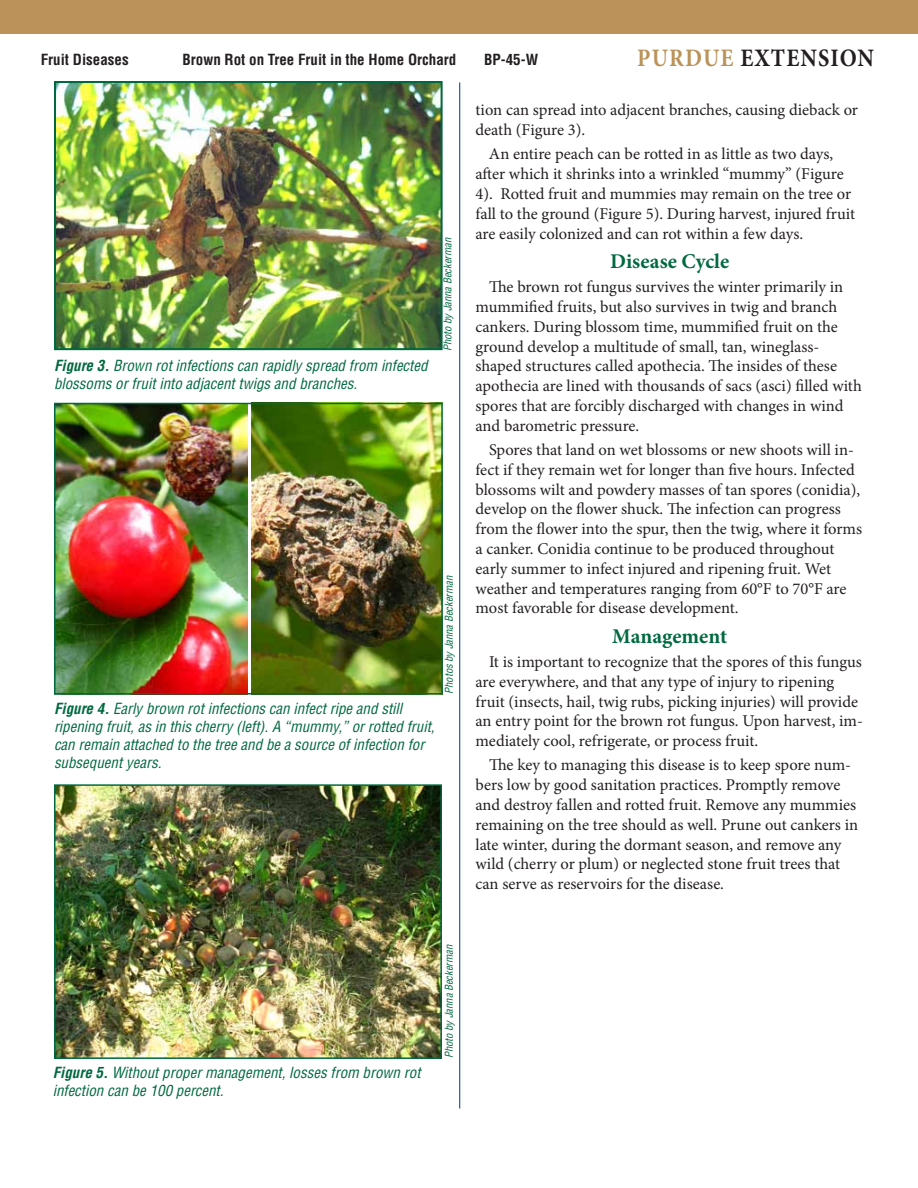
<style>
.page{position:relative;width:918px;height:1188px;background:#fff}
.page>*{position:absolute;margin:0;border:0;box-sizing:border-box;transform-origin:0 0}
.t1{font:700 25.2px "Minion Pro";letter-spacing:.21em;color:#231f20;scale:.89 1}
.t2{font:700 21px "Minion Pro";color:#00693f}
.t3{font:16.5px/19.8px "Minion Pro";color:#231f20}
.t4{font:italic condensed 15px/18px "Helvetica";color:#00693f}
.t5{font:700 condensed 15px "Helvetica";color:#231f20}
.t6{font:italic condensed 10.5px "Helvetica";color:#00693f}
.s1{color:#bb935a}
.s2{font-weight:700}
</style>
<div class="page">
<div style="left:1px;top:0;width:917px;height:34px;background:#bb935a"></div>
<hr style="left:459px;top:82px;width:1px;height:1026px;background:#039">
<img style="left:57px;top:787px;width:382px;height:269px">
<div style="left:54px;top:784px;width:388px;height:275px;border:2px solid #00693f"></div>
<img style="left:57px;top:84px;width:383px;height:263px">
<div style="left:54px;top:81px;width:389px;height:269px;border:2px solid #00693f"></div>
<img style="left:57px;top:406px;width:191px;height:285px">
<img style="left:252px;top:406px;width:190px;height:289px">
<div style="left:54px;top:403px;width:389px;height:291px;border:2px solid #00693f"></div>
<p class="t5" style="left:41px;top:50px;width:89px">Fruit Diseases</p>
<p class="t5" style="left:183px;top:50px;width:275px">Brown Rot on Tree Fruit in the Home Orchard</p>
<p class="t5" style="left:484px;top:50px;width:56px">BP-45-W</p>
<h1 class="t1" style="left:637px;top:40px;width:268px"><span class="s1">Purdue</span> Extension</h1>
<p class="t4" style="left:54px;top:356px;width:375px"><span class="s2">Figure 3.</span> Brown rot infections can rapidly spread from infected blossoms or fruit into adjacent twigs and branches.</p>
<p class="t6" style="left:441px;top:351px;width:115px;rotate:-90deg">Photo by Janna Beckerman</p>
<p class="t4" style="left:54px;top:699px;width:382px"><span class="s2">Figure 4.</span> Early brown rot infections can infect ripe and still ripening fruit, as in this cherry (left). A “mummy,” or rotted fruit, can remain attached to the tree and be a source of infection for subsequent years.</p>
<p class="t6" style="left:442px;top:694px;width:119px;rotate:-90deg">Photos by Janna Beckerman</p>
<p class="t3" style="left:476px;top:100px;width:384px">tion can spread into adjacent branches, causing dieback or death (Figure 3).</p>
<p class="t3" style="left:476px;top:144px;width:381px;text-indent:13px">An entire peach can be rotted in as little as two days, after which it shrinks into a wrinkled “mummy” (Figure 4). Rotted fruit and mummies may remain on the tree or fall to the ground (Figure 5). During harvest, injured fruit are easily colonized and can rot within a few days.</p>
<p class="t2" style="left:610px;top:247px;width:121px">Disease Cycle</p>
<p class="t3" style="left:476px;top:277px;width:388px;text-indent:13px">The brown rot fungus survives the winter primarily in mummified fruits, but also survives in twig and branch cankers. During blossom time, mummified fruit on the ground develop a multitude of small, tan, wineglass&shy;shaped structures called apothecia. The insides of these apothecia are lined with thousands of sacs (asci) filled with spores that are forcibly discharged with changes in wind and barometric pressure.</p>
<p class="t3" style="left:476px;top:440px;width:388px;text-indent:13px">Spores that land on wet blossoms or new shoots will in&shy;fect if they remain wet for longer than five hours. Infected blossoms wilt and powdery masses of tan spores (conidia), develop on the flower shuck. The infection can progress from the flower into the spur, then the twig, where it forms a canker. Conidia continue to be produced throughout early summer to infect injured and ripening fruit. Wet weather and temperatures ranging from 60°F to 70°F are most favorable for disease development.</p>
<p class="t2" style="left:612px;top:621px;width:116px">Management</p>
<p class="t3" style="left:476px;top:652px;width:389px;text-indent:13px">It is important to recognize that the spores of this fungus are everywhere, and that any type of injury to ripening fruit (insects, hail, twig rubs, picking injuries) will provide an entry point for the brown rot fungus. Upon harvest, im&shy;mediately cool, refrigerate, or process fruit.</p>
<p class="t3" style="left:476px;top:755px;width:384px;text-indent:13px">The key to managing this disease is to keep spore num&shy;bers low by good sanitation practices. Promptly remove and destroy fallen and rotted fruit. Remove any mummies remaining on the tree should as well. Prune out cankers in late winter, during the dormant season, and remove any wild (cherry or plum) or neglected stone fruit trees that can serve as reservoirs for the disease.</p>
<p class="t4" style="left:53px;top:1063px;width:369px"><span class="s2">Figure 5.</span> Without proper management, losses from brown rot infection can be 100 percent.</p>
<p class="t6" style="left:442px;top:1058px;width:115px;rotate:-90deg">Photo by Janna Beckerman</p>
</div>
